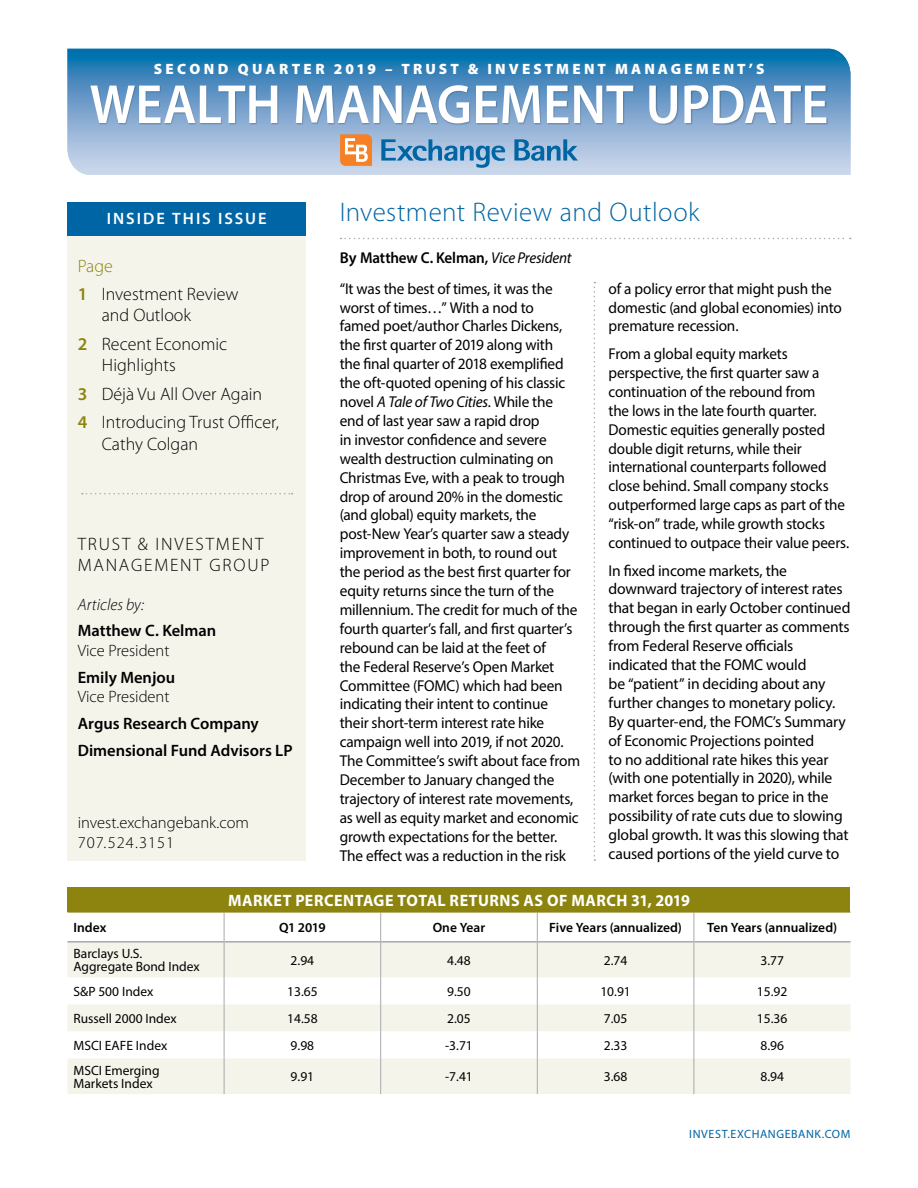
<style>
.page{position:relative;width:918px;height:1188px;background:#fff}
.page>*{position:absolute;margin:0;border:0;box-sizing:border-box;transform-origin:0 0}
.t1{font:600 55.5px "Myriad Pro";color:#fff;scale:.95 1}
.t2{font:300 27px "Myriad Pro";letter-spacing:.015em;color:#0065a4}
.t3{font:300 18px/28.3px "Myriad Pro";color:#000}
.t4{font:300 18px/21.6px "Myriad Pro";letter-spacing:.1em;color:#000}
.t5{font:600 16.5px/26.5px "Myriad Pro";color:#000}
.t6{font:300 16.5px/19.8px "Myriad Pro";color:#000}
.t7{font:700 16.5px "Myriad Pro";letter-spacing:.03em;color:#fff}
.t8{font:600 16.5px "Myriad Pro";letter-spacing:.12em;color:#fff}
.t9{font:italic 300 16.5px "Myriad Pro";color:#000}
.t10{font:15.75px/18.9px "Myriad Pro";letter-spacing:-.015em;color:#000}
.t11{font:15.75px/18.9px "Myriad Pro";letter-spacing:-.015em;color:#000;scale:.96 1}
.t12{font:600 15.75px "Myriad Pro";letter-spacing:-.01em;color:#000}
.t13{font:900 15px "Myriad Pro";letter-spacing:.21em;color:#fff}
.t14{font:13.5px/13.5px "Myriad Pro";color:#000}
.t15{font:600 13.5px "Myriad Pro";color:#000}
.t16{font:12px "Myriad Pro";letter-spacing:.05em;color:#0065a4}
.s1{color:#8d840f}
.s2{font-weight:600;color:#8d840f}
.s3{font-weight:400;font-style:italic}
.s4{font-style:italic}
</style>
<div class="page">
<svg style="left:68px;top:49px;width:782px;height:126px;background:#6fa3cc"></svg>
<svg style="left:340px;top:238px;width:511px;height:1px"></svg>
<div style="left:68px;top:202px;width:238px;height:659px;background:#f5f4eb"></div>
<div style="left:68px;top:202px;width:238px;height:34px;background:#0065a4"></div>
<div style="left:91px;top:85px;width:737px;height:41px;background:#000;opacity:.2"></div>
<svg style="left:514px;top:139px;width:64px;height:22px"></svg>
<svg style="left:381px;top:139px;width:124px;height:29px;background:#7eaacf"></svg>
<svg style="left:340px;top:134px;width:32px;height:32px"></svg>
<div style="left:68px;top:888px;width:782px;height:24px;background:#8d840f"></div>
<svg style="left:68px;top:943px;width:782px;height:151px;fill:#f5f4eb"></svg>
<hr style="left:68px;top:941px;width:156px;height:2px;background:#a7a9ac">
<hr style="left:224px;top:941px;width:156px;height:2px;background:#a7a9ac">
<hr style="left:381px;top:941px;width:156px;height:2px;background:#a7a9ac">
<hr style="left:538px;top:941px;width:156px;height:2px;background:#a7a9ac">
<hr style="left:694px;top:941px;width:157px;height:2px;background:#a7a9ac">
<hr style="left:224px;top:912px;width:1px;height:30px;background:#a7a9ac">
<hr style="left:380px;top:912px;width:1px;height:30px;background:#a7a9ac">
<hr style="left:537px;top:912px;width:1px;height:30px;background:#a7a9ac">
<hr style="left:694px;top:912px;width:1px;height:30px;background:#a7a9ac">
<hr style="left:224px;top:942px;width:1px;height:35px;background:#a7a9ac">
<hr style="left:380px;top:942px;width:1px;height:35px;background:#a7a9ac">
<hr style="left:537px;top:942px;width:1px;height:35px;background:#a7a9ac">
<hr style="left:694px;top:942px;width:1px;height:35px;background:#a7a9ac">
<svg style="left:224px;top:977px;width:1px;height:81px"></svg>
<svg style="left:380px;top:977px;width:1px;height:81px"></svg>
<svg style="left:537px;top:977px;width:1px;height:81px"></svg>
<svg style="left:694px;top:977px;width:1px;height:81px"></svg>
<hr style="left:224px;top:1058px;width:1px;height:36px;background:#a7a9ac">
<hr style="left:380px;top:1058px;width:1px;height:36px;background:#a7a9ac">
<hr style="left:537px;top:1058px;width:1px;height:36px;background:#a7a9ac">
<hr style="left:694px;top:1058px;width:1px;height:36px;background:#a7a9ac">
<hr style="left:68px;top:912px;width:156px;height:1px;background:#8d840f">
<hr style="left:224px;top:912px;width:157px;height:1px;background:#8d840f">
<hr style="left:381px;top:912px;width:156px;height:1px;background:#8d840f">
<hr style="left:537px;top:912px;width:157px;height:1px;background:#8d840f">
<hr style="left:694px;top:912px;width:157px;height:1px;background:#8d840f">
<svg style="left:594px;top:282px;width:1px;height:579px"></svg>
<svg style="left:82px;top:493px;width:211px;height:1px"></svg>
<p class="t13" style="left:154px;top:59px;width:612px">SECOND QUARTER 2019 – TRUST &amp; INVESTMENT MANAGEMENT’S</p>
<h1 class="t1" style="left:90px;top:69px;width:779px">WEALTH MANAGEMENT UPDATE</h1>
<p class="t8" style="left:107px;top:208px;width:161px">INSIDE THIS ISSUE</p>
<p class="t3" style="left:78px;top:251px;width:162px"><span class="s1">Page<br></span><span class="s2">1</span> Investment Review</p>
<p class="t3" style="left:78px;top:301px;width:151px;text-indent:24px">and Outlook<br><span class="s2">2</span> Recent Economic</p>
<p class="t3" style="left:78px;top:351px;width:203px;text-indent:24px">Highlights<br><span class="s2">3</span> Déjà Vu All Over Again<br><span class="s2">4</span> Introducing Trust Officer,</p>
<p class="t3" style="left:102px;top:429px;width:98px">Cathy Colgan</p>
<p class="t4" style="left:78px;top:533px;width:193px">TRUST &amp; INVESTMENT<br>MANAGEMENT GROUP</p>
<p class="t9" style="left:78px;top:594px;width:68px">Articles by:</p>
<p class="t5" style="left:78px;top:617px;width:140px">Matthew C. Kelman</p>
<p class="t6" style="left:78px;top:641px;width:93px">Vice President</p>
<p class="t5" style="left:78px;top:663px;width:99px">Emily Menjou</p>
<p class="t6" style="left:78px;top:687px;width:93px">Vice President</p>
<p class="t5" style="left:78px;top:710px;width:216px">Argus Research Company<br>Dimensional Fund Advisors LP</p>
<p class="t6" style="left:78px;top:813px;width:173px">invest.exchangebank.com<br>707.524.3151</p>
<h2 class="t2" style="left:340px;top:196px;width:362px">Investment Review and Outlook</h2>
<p class="t12" style="left:340px;top:247px;width:233px">By Matthew C. Kelman, <span class="s3">Vice President</span></p>
<p class="t10" style="left:340px;top:279px;width:242px">“It was the best of times, it was the worst of times…” With a nod to<br>famed poet/author Charles Dickens, the first quarter of 2019 along with<br>the final quarter of 2018 exemplified the oft-quoted opening of his classic novel <span class="s4">A Tale of Two Cities</span>. While the end of last year saw a rapid drop<br>in investor confidence and severe wealth destruction culminating on Christmas Eve, with a peak to trough drop of around 20% in the domestic (and global) equity markets, the post-New Year’s quarter saw a steady improvement in both, to round out the period as the best first quarter for equity returns since the turn of the millennium. The credit for much of the fourth quarter’s fall, and first quarter’s rebound can be laid at the feet of<br>the Federal Reserve’s Open Market Committee (FOMC) which had been indicating their intent to continue their short-term interest rate hike campaign well into 2019, if not 2020.<br>The Committee’s swift about face from December to January changed the trajectory of interest rate movements, as well as equity market and economic growth expectations for the better.<br>The effect was a reduction in the risk</p>
<p class="t10" style="left:609px;top:279px;width:235px">of a policy error that might push the domestic (and global economies) into premature recession.</p>
<p class="t11" style="left:609px;top:344px;width:252px">From a global equity markets perspective, the first quarter saw a continuation of the rebound from<br>the lows in the late fourth quarter.<br>Domestic equities generally posted double digit returns, while their international counterparts followed close behind. Small company stocks outperformed large caps as part of the “risk-on” trade, while growth stocks continued to outpace their value peers.</p>
<p class="t10" style="left:609px;top:561px;width:243px">In fixed income markets, the downward trajectory of interest rates that began in early October continued through the first quarter as comments from Federal Reserve officials indicated that the FOMC would<br>be “patient” in deciding about any further changes to monetary policy.<br>By quarter-end, the FOMC’s Summary of Economic Projections pointed<br>to no additional rate hikes this year (with one potentially in 2020), while market forces began to price in the possibility of rate cuts due to slowing global growth. It was this slowing that caused portions of the yield curve to</p>
<p class="t7" style="left:228px;top:890px;width:463px">MARKET PERCENTAGE TOTAL RETURNS AS OF MARCH 31, 2019</p>
<p class="t15" style="left:74px;top:919px;width:34px">Index</p>
<p class="t15" style="left:279px;top:919px;width:48px">Q1 2019</p>
<p class="t15" style="left:433px;top:919px;width:54px">One Year</p>
<p class="t15" style="left:549px;top:919px;width:134px">Five Years (annualized)</p>
<p class="t15" style="left:707px;top:919px;width:132px">Ten Years (annualized)</p>
<p class="t14" style="left:74px;top:946px;width:128px">Barclays U.S.<br>Aggregate Bond Index</p>
<p class="t14" style="left:291px;top:953px;width:25px">2.94</p>
<p class="t14" style="left:447px;top:953px;width:25px">4.48</p>
<p class="t14" style="left:604px;top:953px;width:25px">2.74</p>
<p class="t14" style="left:760px;top:953px;width:25px">3.77</p>
<p class="t14" style="left:74px;top:984px;width:81px">S&amp;P 500 Index</p>
<p class="t14" style="left:287px;top:984px;width:32px">13.65</p>
<p class="t14" style="left:447px;top:984px;width:25px">9.50</p>
<p class="t14" style="left:600px;top:984px;width:32px">10.91</p>
<p class="t14" style="left:757px;top:984px;width:32px">15.92</p>
<p class="t14" style="left:74px;top:1011px;width:105px">Russell 2000 Index</p>
<p class="t14" style="left:287px;top:1011px;width:32px">14.58</p>
<p class="t14" style="left:447px;top:1011px;width:25px">2.05</p>
<p class="t14" style="left:604px;top:1011px;width:25px">7.05</p>
<p class="t14" style="left:757px;top:1011px;width:32px">15.36</p>
<p class="t14" style="left:74px;top:1038px;width:95px">MSCI EAFE Index</p>
<p class="t14" style="left:291px;top:1038px;width:25px">9.98</p>
<p class="t14" style="left:445px;top:1038px;width:29px">-3.71</p>
<p class="t14" style="left:604px;top:1038px;width:25px">2.33</p>
<p class="t14" style="left:760px;top:1038px;width:25px">8.96</p>
<p class="t14" style="left:74px;top:1063px;width:88px">MSCI Emerging<br>Markets Index</p>
<p class="t14" style="left:291px;top:1070px;width:25px">9.91</p>
<p class="t14" style="left:445px;top:1070px;width:29px">-7.41</p>
<p class="t14" style="left:604px;top:1070px;width:25px">3.68</p>
<p class="t14" style="left:760px;top:1070px;width:25px">8.94</p>
<p class="t16" style="left:689px;top:1126px;width:163px">INVEST.EXCHANGEBANK.COM</p>
</div>
